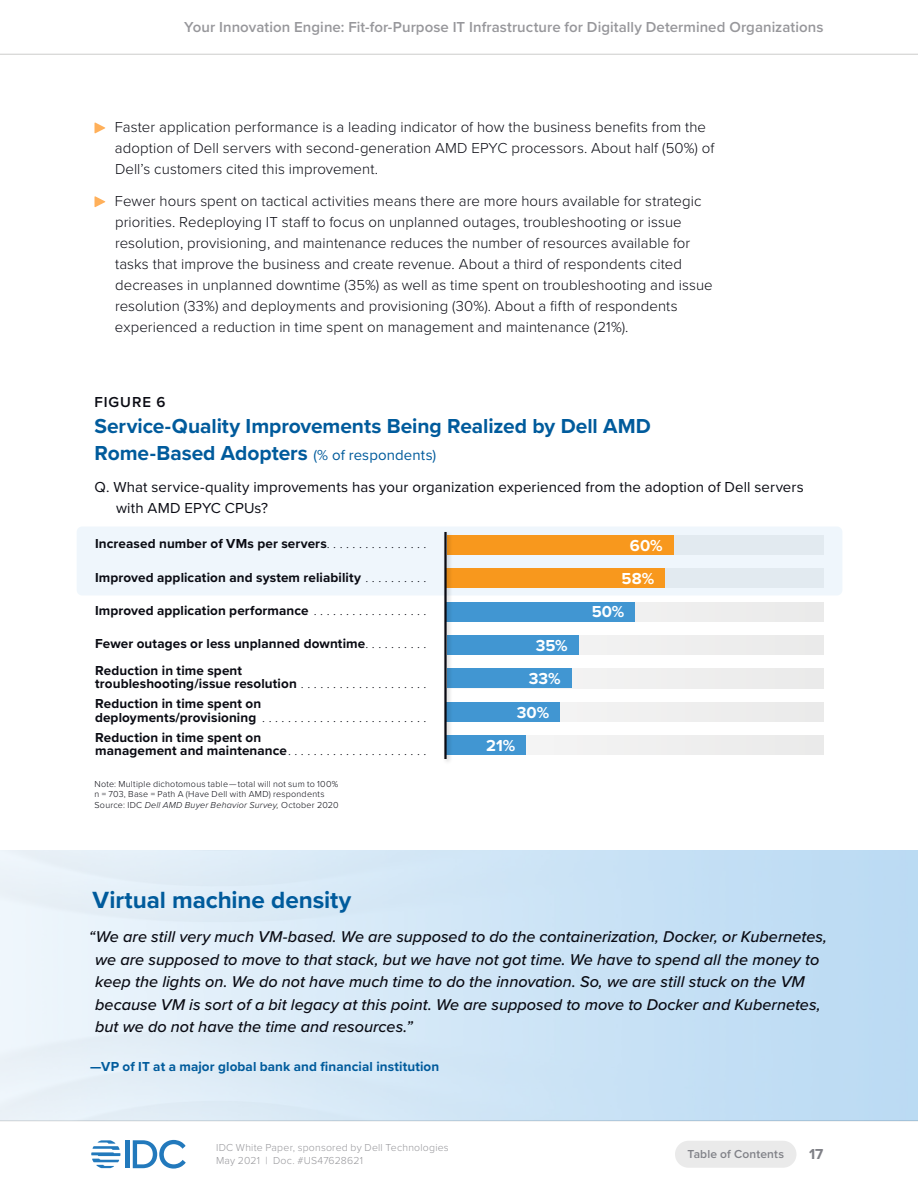
<style>
.page{position:relative;width:918px;height:1188px;background:#fff}
.page>*{position:absolute;margin:0;border:0;box-sizing:border-box;transform-origin:0 0}
.t1{font:700 24.3px "Proxima Nova";letter-spacing:-.005em;color:#005b9c}
.t2{font:700 21px/26.4px "Proxima Nova";letter-spacing:-.005em;color:#005b9c}
.t3{font:700 16.5px "Proxima Nova";letter-spacing:.005em;color:#fff}
.t4{font:italic 500 16.2px/22.5px "Proxima Nova";color:#0a0b13}
.t5{font:300 15px/21px "Proxima Nova";letter-spacing:.005em;color:#0a0b13}
.t6{font:15px/21px "Proxima Nova";letter-spacing:.005em;color:#0a0b13}
.t7{font:600 15px "Proxima Nova";letter-spacing:.005em;color:#97979b}
.t8{font:600 15px "Proxima Nova";letter-spacing:.06em;color:#0a0b13}
.t9{font:700 15px "Proxima Nova";color:#808187}
.t10{font:700 13.5px/13.5px "Proxima Nova";letter-spacing:.01em;color:#0a0b13}
.t11{font:700 13.5px "Proxima Nova";letter-spacing:.01em;color:#005b9c}
.t12{font:600 12px "Proxima Nova";letter-spacing:.015em;color:#808187}
.t13{font:300 10.5px/13.5px "Proxima Nova";letter-spacing:.02em;color:#97979b}
.t14{font:300 9px/10.8px "Proxima Nova";letter-spacing:.025em;color:#0a0b13}
.s1{font-weight:400;font-size:15px}
.s2{font-weight:300}
.s3{font-style:italic}
</style>
<div class="page">
<div style="left:675px;top:1141px;width:121px;height:27px;background:#eaeaea;border-radius:14px"></div>
<hr style="left:0;top:54px;width:918px;height:1px;background:#cccccb">
<hr style="left:125px;top:1140px;width:4px;height:28px;background:#2279bc">
<svg style="left:133px;top:1140px;width:53px;height:29px"></svg>
<svg style="left:91px;top:1140px;width:29px;height:28px"></svg>
<div style="left:77px;top:526px;width:765px;height:70px;background:#eff6fc;border-radius:5px"></div>
<svg style="left:94px;top:122px;width:11px;height:12px"></svg>
<svg style="left:94px;top:196px;width:11px;height:11px"></svg>
<div style="left:447px;top:736px;width:377px;height:19px;background:#efefef"></div>
<div style="left:447px;top:702px;width:377px;height:19px;background:#eee"></div>
<div style="left:447px;top:669px;width:377px;height:19px;background:#eee"></div>
<div style="left:447px;top:635px;width:377px;height:20px;background:#eee"></div>
<div style="left:447px;top:602px;width:377px;height:19px;background:#ededed"></div>
<div style="left:447px;top:569px;width:377px;height:19px;background:#e2eaf0"></div>
<div style="left:447px;top:536px;width:377px;height:19px;background:#e2eaf0"></div>
<div style="left:447px;top:536px;width:227px;height:19px;background:#f8981d"></div>
<div style="left:447px;top:569px;width:218px;height:19px;background:#f8981d"></div>
<div style="left:447px;top:602px;width:188px;height:19px;background:#4196d2"></div>
<div style="left:447px;top:636px;width:132px;height:19px;background:#4196d2"></div>
<div style="left:447px;top:669px;width:124px;height:19px;background:#4196d2"></div>
<div style="left:447px;top:702px;width:113px;height:19px;background:#4196d2"></div>
<div style="left:447px;top:736px;width:79px;height:19px;background:#4196d2"></div>
<div style="left:442px;top:530px;width:12px;height:236px;background:#000;opacity:.25"></div>
<hr style="left:444px;top:532px;width:3px;height:227px;background:#0a0b13">
<p class="t7" style="left:184px;top:16px;width:641px">Your Innovation Engine: Fit-for-Purpose IT Infrastructure for Digitally Determined Organizations</p>
<p class="t5" style="left:115px;top:116px;width:601px">Faster application performance is a leading indicator of how the business benefits from the adoption of Dell servers with second-generation AMD EPYC processors. About half (50%) of<br>Dell’s customers cited this improvement.</p>
<p class="t5" style="left:115px;top:189px;width:600px">Fewer hours spent on tactical activities means there are more hours available for strategic priorities. Redeploying IT staff to focus on unplanned outages, troubleshooting or issue resolution, provisioning, and maintenance reduces the number of resources available for tasks that improve the business and create revenue. About a third of respondents cited decreases in unplanned downtime (35%) as well as time spent on troubleshooting and issue resolution (33%) and deployments and provisioning (30%). About a fifth of respondents experienced a reduction in time spent on management and maintenance (21%).</p>
<p class="t8" style="left:94px;top:391px;width:72px">FIGURE 6</p>
<h2 class="t2" style="left:94px;top:413px;width:558px">Service-Quality Improvements Being Realized by Dell AMD<br>Rome-Based Adopters <span class="s1">(% of respondents)</span></h2>
<p class="t6" style="left:116px;top:476px;width:689px;text-indent:-22px">Q. What service-quality improvements has your organization experienced from the adoption of Dell servers with AMD EPYC CPUs?</p>
<p class="t3" style="left:630px;top:533px;width:34px">60%</p>
<p class="t3" style="left:622px;top:566px;width:34px">58%</p>
<p class="t3" style="left:592px;top:600px;width:34px">50%</p>
<p class="t3" style="left:536px;top:633px;width:33px">35%</p>
<p class="t3" style="left:529px;top:666px;width:33px">33%</p>
<p class="t3" style="left:517px;top:700px;width:34px">30%</p>
<p class="t3" style="left:486px;top:733px;width:31px">21%</p>
<p class="t10" style="left:95px;top:537px;width:333px">Increased number of VMs per servers<span class="s2">. . . . . . . . . . . . . . . .</span></p>
<p class="t10" style="left:95px;top:570px;width:271px">Improved application and system reliability<span class="s2">...........</span></p>
<p class="t10" style="left:95px;top:603px;width:220px">Improved application performance<span class="s2">...................</span></p>
<p class="t10" style="left:95px;top:637px;width:275px">Fewer outages or less unplanned downtime<span class="s2">...........</span></p>
<p class="t10" style="left:95px;top:663px;width:207px">Reduction in time spent troubleshooting/issue resolution<span class="s2">.....................</span></p>
<p class="t10" style="left:95px;top:697px;width:168px">Reduction in time spent on deployments/provisioning <span class="s2">...........................</span></p>
<p class="t10" style="left:95px;top:730px;width:197px">Reduction in time spent on management and maintenance<span class="s2">.......................</span></p>
<p class="t14" style="left:94px;top:778px;width:246px">Note: Multiple dichotomous table — total will not sum to 100% n = 703, Base = Path A (Have Dell with AMD) respondents<br>Source: IDC <span class="s3">Dell AMD Buyer Behavior Survey,</span> October 2020</p>
<h1 class="t1" style="left:93px;top:881px;width:260px">Virtual machine density</h1>
<p class="t4" style="left:95px;top:925px;width:733px;text-indent:-6px">“We are still very much VM-based. We are supposed to do the containerization, Docker, or Kubernetes, we are supposed to move to that stack, but we have not got time. We have to spend all the money to keep the lights on. We do not have much time to do the innovation. So, we are still stuck on the VM because VM is sort of a bit legacy at this point. We are supposed to move to Docker and Kubernetes, but we do not have the time and resources.”</p>
<p class="t11" style="left:90px;top:1057px;width:351px">—VP of IT at a major global bank and financial institution</p>
<p class="t13" style="left:216px;top:1140px;width:234px">IDC White Paper, sponsored by Dell Technologies<br>May 2021 | Doc. #US47628621</p>
<p class="t9" style="left:809px;top:1142px;width:16px">17</p>
<p class="t12" style="left:687px;top:1145px;width:98px">Table of Contents</p>
</div>
